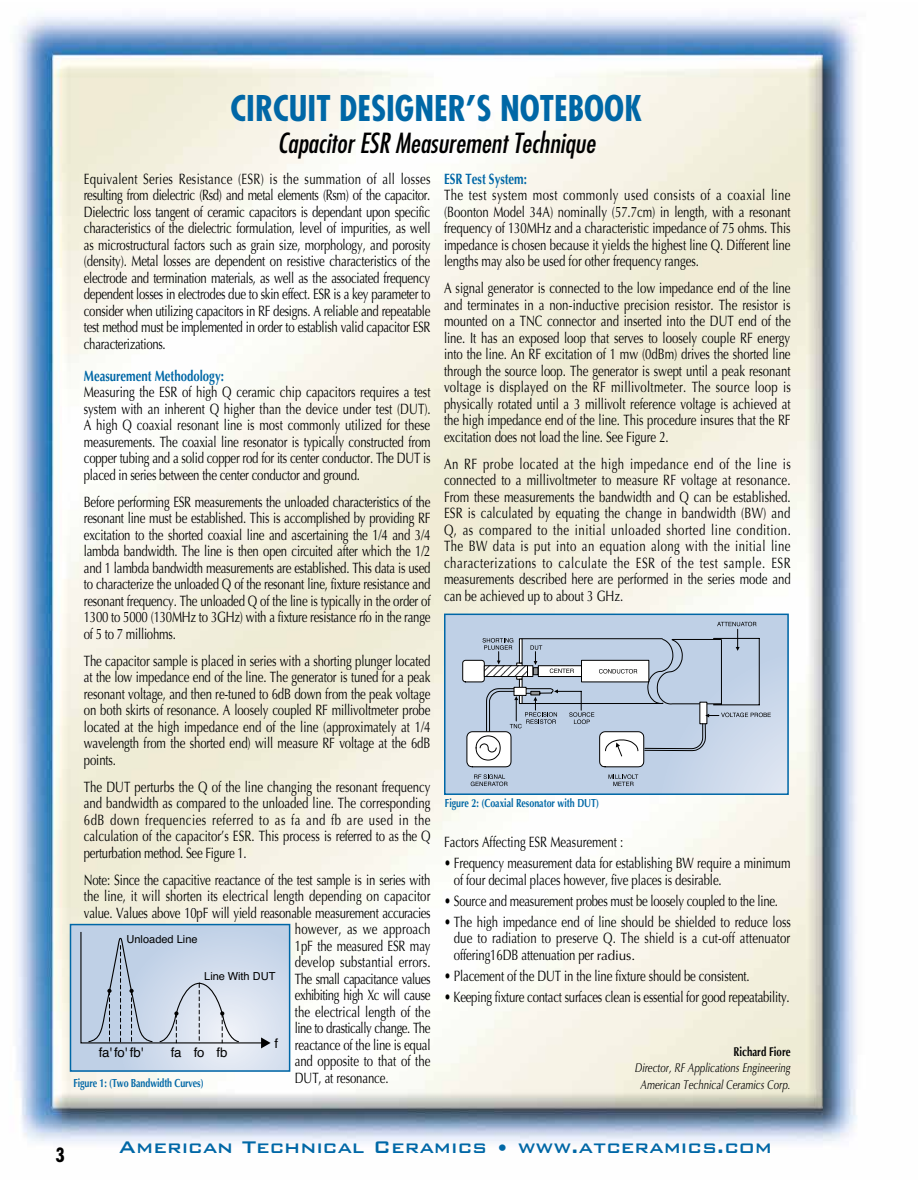
<style>
.page{position:relative;width:918px;height:1188px;background:#fff}
.page>*{position:absolute;margin:0;border:0;box-sizing:border-box;transform-origin:0 0}
.t1{font:700 condensed 34.5px "Futura Std";color:#0067a6}
.t2{font:italic condensed 27px "Futura Std";color:#000}
.t3{font:500 22.5px "Bank Gothic BT";color:#0067a6}
.t4{font:700 condensed 19.05px "Futura Std";color:#000}
.t5{font:15px/16.5px "Optima";letter-spacing:-.01em;color:#000;text-align:justify;scale:.76 1}
.t6{font:15px "Optima";letter-spacing:-.04em;color:#000;scale:.76 1}
.t7{font:700 15px "Optima";color:#0067a6;scale:.76 1}
.t8{font:15px "Optima";letter-spacing:.01em;color:#000;scale:.76 1}
.t9{font:15px "Optima";letter-spacing:.015em;color:#000;scale:.76 1}
.t10{font:13.5px "Optima";letter-spacing:-.01em;color:#000}
.t11{font:13.2px "Helvetica";letter-spacing:-.03em;color:#000}
.t12{font:italic 12.75px/16.5px "Optima";color:#000;text-align:center;scale:.76 1}
.t13{font:700 12.75px "Optima";color:#000;scale:.76 1}
.t14{font:700 11.7px "Optima";color:#0067a6;scale:.76 1}
.t15{font:10.95px "Helvetica";color:#000}
</style>
<div class="page">
<img style="left:16px;top:15px;width:842px;height:1129px">
<svg style="left:447px;top:617px;width:339px;height:175px;background:#c4d3e7"></svg>
<svg style="left:609px;top:774px;width:29px;height:12px"></svg>
<svg style="left:471px;top:774px;width:37px;height:12px"></svg>
<svg style="left:462px;top:622px;width:309px;height:146px;background:#bac8d9"></svg>
<div style="left:444px;top:614px;width:345px;height:181px;border:2px solid #0067a6"></div>
<svg style="left:73px;top:927px;width:214px;height:142px;background:#cddaeb"></svg>
<svg style="left:80px;top:931px;width:191px;height:117px;background:#c3cfe0"></svg>
<div style="left:70px;top:924px;width:220px;height:148px;border:2px solid #0067a6"></div>
<h1 class="t1" style="left:231px;top:87px;width:413px">CIRCUIT DESIGNER S’ NOTEBOOK</h1>
<h2 class="t2" style="left:277px;top:126px;width:319px">Capacitor ESR Measurement Technique</h2>
<p class="t5" style="left:84px;top:171px;width:458px">Equivalent Series Resistance (ESR) is the summation of all losses resulting from dielectric (Rsd) and metal elements (Rsm) of the capacitor.<br>Dielectric loss tangent of ceramic capacitors is dependant upon specific characteristics of the dielectric formulation, level of impurities, as well as microstructural factors such as grain size, morphology, and porosity (density .) Metal losses are dependent on resistive characteristics of the electrode and termination materials, as well as the associated frequency dependent losses in electrodes due to skin effect. ESR ais key parameter to consider when utilizing capacitors in RF designs A. reliable and repeatable test method must be implemented in order to establish valid capacitor ESR characterizations.</p>
<p class="t7" style="left:84px;top:367px;width:186px">Measurement Methodology:</p>
<p class="t5" style="left:84px;top:384px;width:458px">Measuring the ESR of high Q ceramic chip capacitors requires a test system with an inherent Q higher than the device under test (DUT .( A high Q coaxial resonant line is most commonly utilized for these measurements. The coaxial line resonator is typically constructed from copper tubing and a solid copper rod for its center conductor. The DUT is placed in series between the center conductor and ground.</p>
<p class="t5" style="left:84px;top:494px;width:458px">Before performing ESR measurements the unloaded characteristics of the resonant line must be established. This is accomplished by providing RF excitation to the shorted coaxial line and ascertaining the 1/4 and 3/4 lambda bandwidth. The line is then open circuited after which the 1/2 and 1 lambda bandwidth measurements are established. This data is used to characterize the unloaded Q of the resonant line, fixture resistance and resonant frequency. The unloaded Q of the line is typically in the order of 1300 to 5000 (130MHz to 3GHz) with a fixture resistance rfo in the range of to5 7 milliohms.</p>
<p class="t5" style="left:84px;top:653px;width:458px">The capacitor sample is placed in series with a shorting plunger located at the low impedance end of the line. The generator is tuned for a peak resonant voltage, and then re-tuned to 6dB down from the peak voltage on both skirts of resonance A. loosely coupled RF millivoltmeter probe located at the high impedance end of the line (approximately at 1/4 wavelength from the shorted end) will measure RF voltage at the 6dB points.</p>
<p class="t5" style="left:84px;top:779px;width:458px">The DUT perturbs the Q of the line changing the resonant frequency and bandwidth as compared to the unloaded line. The corresponding 6dB down frequencies referred to as fa and fb are used in the calculation of the capacitor s’ ESR. This process is referred to as the Q perturbation method. See Figure 1.</p>
<p class="t5" style="left:84px;top:872px;width:458px">Note: Since the capacitive reactance of the test sample inis series with</p>
<p class="t5" style="left:84px;top:888px;width:458px">the line it, will shorten its electrical length depending on capacitor</p>
<p class="t5" style="left:84px;top:905px;width:458px">value. Values above 10pF will yield reasonable measurement accuracies</p>
<p class="t9" style="left:295px;top:921px;width:180px">however, as we approach</p>
<p class="t5" style="left:295px;top:938px;width:180px">1pF the measured ESR may</p>
<p class="t8" style="left:295px;top:954px;width:180px">develop substantial errors.</p>
<p class="t6" style="left:295px;top:970px;width:180px">The small capacitance values</p>
<p class="t6" style="left:295px;top:987px;width:180px">exhibiting high Xc will cause</p>
<p class="t5" style="left:295px;top:1004px;width:180px">the electrical length of the</p>
<p class="t6" style="left:295px;top:1020px;width:180px">line to drastically change. The</p>
<p class="t5" style="left:295px;top:1037px;width:180px">reactance of the line is equal</p>
<p class="t5" style="left:295px;top:1053px;width:180px">and opposite to that of the</p>
<p class="t5" style="left:295px;top:1070px;width:125px">DUT at, resonance.</p>
<p class="t15" style="left:127px;top:931px;width:73px">Unloaded Line</p>
<p class="t15" style="left:204px;top:968px;width:73px">Line With DUT</p>
<p class="t11" style="left:274px;top:1033px;width:5px">f</p>
<p class="t11" style="left:99px;top:1042px;width:46px">fa' fo' fb'</p>
<p class="t11" style="left:171px;top:1042px;width:12px">fa</p>
<p class="t11" style="left:194px;top:1042px;width:12px">fo</p>
<p class="t11" style="left:217px;top:1042px;width:13px">fb</p>
<p class="t14" style="left:73px;top:1077px;width:173px">Figure 1: (Two Bandwidth Curves(</p>
<p class="t7" style="left:444px;top:170px;width:111px">ESR Test System:</p>
<p class="t5" style="left:444px;top:187px;width:458px">The test system most commonly used consists of a coaxial line (Boonton Model 34A) nominally (57.7cm) in length, with a resonant frequency of 130MHz and a characteristic impedance of 75 ohms. This impedance is chosen because it yields the highest line Q. Different line lengths may also be used for other frequency ranges.</p>
<p class="t5" style="left:444px;top:280px;width:458px">A signal generator is connected to the low impedance end of the line and terminates in a non-inductive precision resistor. The resistor is mounted on a TNC connector and inserted into the DUT end of the line It. has an exposed loop that serves to loosely couple RF energy into the line. An RF excitation of 1 mw 0( dBm) drives the shorted line through the source loop. The generator is swept until a peak resonant voltage is displayed on the RF millivoltmeter. The source loop is physically rotated until 3a millivolt reference voltage is achieved at the high impedance end of the line. This procedure insures that the RF excitation does not load the line. See Figure 2.</p>
<p class="t5" style="left:444px;top:456px;width:458px">An RF probe located at the high impedance end of the line is connected to a millivoltmeter to measure RF voltage at resonance.<br>From these measurements the bandwidth and Q can be established.<br>ESR is calculated by equating the change in bandwidth (BW) and Q, as compared to the initial unloaded shorted line condition.<br>The BW data is put into an equation along with the initial line characterizations to calculate the ESR of the test sample. ESR measurements described here are performed in the series mode and can be achieved up to about 3 GHz.</p>
<p class="t14" style="left:445px;top:796px;width:204px">Figure 2: (Coaxial Resonator with DUT(</p>
<p class="t5" style="left:444px;top:834px;width:237px">Factors Affecting ESR Measurement :</p>
<p class="t5" style="left:454px;top:855px;width:445px;text-indent:-10px">• Frequency measurement data for establishing BW require a minimum of four decimal places however, five places is desirable.</p>
<p class="t5" style="left:444px;top:893px;width:441px">• Source and measurement probes must be loosely coupled to the line.</p>
<p class="t5" style="left:444px;top:914px;width:458px;text-align:right">• The high impedance end of line should be shielded to reduce loss due to radiation to preserve Q. The shield ais cut-off attenuator</p>
<p class="t10" style="left:597px;top:948px;width:40px">radius.</p>
<p class="t5" style="left:454px;top:947px;width:186px">offering16DB attenuation per</p>
<p class="t5" style="left:444px;top:968px;width:404px">• Placement of the DUT in the line fixture should be consistent.</p>
<p class="t5" style="left:444px;top:989px;width:456px">• Keeping fixture contact surfaces clean is essential for good repeatability.</p>
<p class="t13" style="left:734px;top:1044px;width:77px">Richard Fiore</p>
<p class="t12" style="left:635px;top:1060px;width:206px">Director, RF Applications Engineering<br>American Technical Ceramics Corp.</p>
<p class="t4" style="left:56px;top:1143px;width:11px">3</p>
<h3 class="t3" style="left:119px;top:1135px;width:370px">American Technical Ceramics</h3>
<h3 class="t3" style="left:496px;top:1138px;width:15px">•</h3>
<h3 class="t3" style="left:518px;top:1135px;width:256px">www.atceramics.com</h3>
</div>
